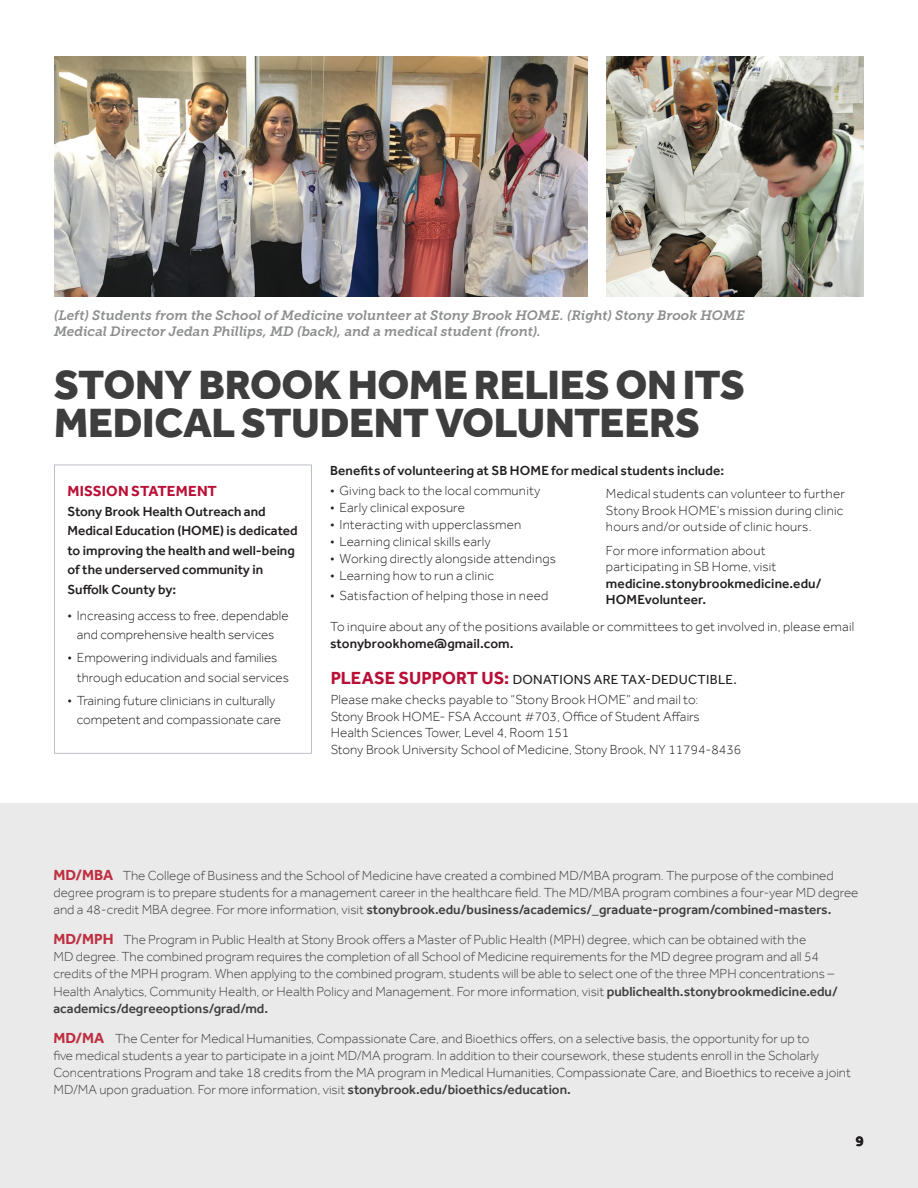
<style>
.page{position:relative;width:918px;height:1188px;background:#fff}
.page>*{position:absolute;margin:0;border:0;box-sizing:border-box;transform-origin:0 0}
.t1{font:800 42px/37.5px "Effra";letter-spacing:-.01em;color:#3e3e3f}
.t2{font:700 15px "Effra";letter-spacing:.005em;color:#b90f36}
.t3{font:700 15px "Effra";color:#231f20}
.t4{font:300 13.5px/17px "Effra";color:#3e3e3f}
.t5{font:300 13.5px/16.5px "Effra";letter-spacing:.005em;color:#231f20}
.t6{font:500 13.5px/19.5px "Effra";color:#231f20}
.t7{font:italic 13.5px/16.5px "Museo Slab 700";letter-spacing:-.005em;color:#8d8e8f}
.s1{font-weight:700;font-size:18px;color:#b90f36}
.s2{font-weight:400}
.s3{font-weight:700;font-size:15px;color:#bf2f42}
.s4{font-weight:500}
</style>
<div class="page">
<svg style="left:54px;top:465px;width:258px;height:289px"></svg>
<div style="left:0;top:804px;width:918px;height:384px;background:#e9eae9"></div>
<img style="left:606px;top:56px;width:258px;height:241px">
<img style="left:54px;top:56px;width:534px;height:241px">
<p class="t7" style="left:54px;top:307px;width:692px">(Left) Students from the School of Medicine volunteer at Stony Brook HOME. (Right) Stony Brook HOME<br>Medical Director Jedan Phillips, MD (back), and a medical student (front).</p>
<h1 class="t1" style="left:54px;top:365px;width:692px">STONY BROOK HOME RELIES ON ITS<br>MEDICAL STUDENT VOLUNTEERS</h1>
<p class="t2" style="left:68px;top:482px;width:151px">MISSION STATEMENT</p>
<p class="t6" style="left:68px;top:501px;width:232px">Stony Brook Health Outreach and<br>Medical Education (HOME) is dedicated to improving the health and well-being of the underserved community in<br>Suffolk County by:</p>
<p class="t5" style="left:68px;top:606px;width:223px;line-height:19.5px;text-align:center">• Increasing access to free, dependable and comprehensive health services</p>
<p class="t5" style="left:77px;top:648px;width:213px;line-height:19.5px;text-indent:-9px">• Empowering individuals and families through education and social services</p>
<p class="t5" style="left:77px;top:691px;width:206px;line-height:19.5px;text-indent:-9px">• Training future clinicians in culturally competent and compassionate care</p>
<p class="t6" style="left:330px;top:461px;width:396px">Benefits of volunteering at SB HOME for medical students include:</p>
<p class="t5" style="left:330px;top:483px;width:212px">• Giving back to the local community</p>
<p class="t5" style="left:330px;top:500px;width:136px">• Early clinical exposure</p>
<p class="t5" style="left:330px;top:517px;width:193px">• Interacting with upperclassmen</p>
<p class="t5" style="left:330px;top:534px;width:162px">• Learning clinical skills early</p>
<p class="t5" style="left:330px;top:551px;width:227px">• Working directly alongside attendings</p>
<p class="t5" style="left:330px;top:568px;width:166px">• Learning how to run a clinic</p>
<p class="t5" style="left:330px;top:588px;width:220px">• Satisfaction of helping those in need</p>
<p class="t5" style="left:606px;top:486px;width:240px;text-align:justify">Medical students can volunteer to further Stony Brook HOME’s mission during clinic hours and/or outside of clinic hours.</p>
<p class="t5" style="left:606px;top:542px;width:172px">For more information about participating in SB Home, visit</p>
<p class="t6" style="left:606px;top:575px;width:217px;line-height:16.5px">medicine.stonybrookmedicine.edu/<br>HOMEvolunteer.</p>
<p class="t5" style="left:330px;top:618px;width:526px">To inquire about any of the positions available or committees to get involved in, please email</p>
<p class="t6" style="left:330px;top:634px;width:185px">stonybrookhome@gmail.com.</p>
<p class="t5" style="left:331px;top:670px;width:408px;line-height:20.1px"><span class="s1">PLEASE SUPPORT US:</span> <span class="s2">DONATIONS ARE TAX-DEDUCTIBLE.<br></span>Please make checks payable to “Stony Brook HOME” and mail to:</p>
<p class="t5" style="left:331px;top:708px;width:412px">Stony Brook HOME- FSA Account #703, Office of Student Affairs<br>Health Sciences Tower, Level 4, Room 151<br>Stony Brook University School of Medicine, Stony Brook, NY 11794-8436</p>
<p class="t4" style="left:53px;top:867px;width:807px"><span class="s3">MD/MBA</span> The College of Business and the School of Medicine have created a combined MD/MBA program. The purpose of the combined degree program is to prepare students for a management career in the healthcare field. The MD/MBA program combines a four-year MD degree and a 48-credit MBA degree. For more information, visit <span class="s4">stonybrook.edu/business/academics/_graduate-program/combined-masters.</span></p>
<p class="t4" style="left:53px;top:931px;width:786px"><span class="s3">MD/MPH</span> The Program in Public Health at Stony Brook offers a Master of Public Health (MPH) degree, which can be obtained with the<br>MD degree. The combined program requires the completion of all School of Medicine requirements for the MD degree program and all 54 credits of the MPH program. When applying to the combined program, students will be able to select one of the three MPH concentrations – Health Analytics, Community Health, or Health Policy and Management. For more information, visit <span class="s4">publichealth.stonybrookmedicine.edu/ academics/degreeoptions/grad/md.</span></p>
<p class="t4" style="left:53px;top:1030px;width:799px"><span class="s3">MD/MA</span> The Center for Medical Humanities, Compassionate Care, and Bioethics offers, on a selective basis, the opportunity for up to<br>five medical students a year to participate in a joint MD/MA program. In addition to their coursework, these students enroll in the Scholarly Concentrations Program and take 18 credits from the MA program in Medical Humanities, Compassionate Care, and Bioethics to receive a joint MD/MA upon graduation. For more information, visit <span class="s4">stonybrook.edu/bioethics/education.</span></p>
<p class="t3" style="left:856px;top:1132px;width:10px">9</p>
</div>
